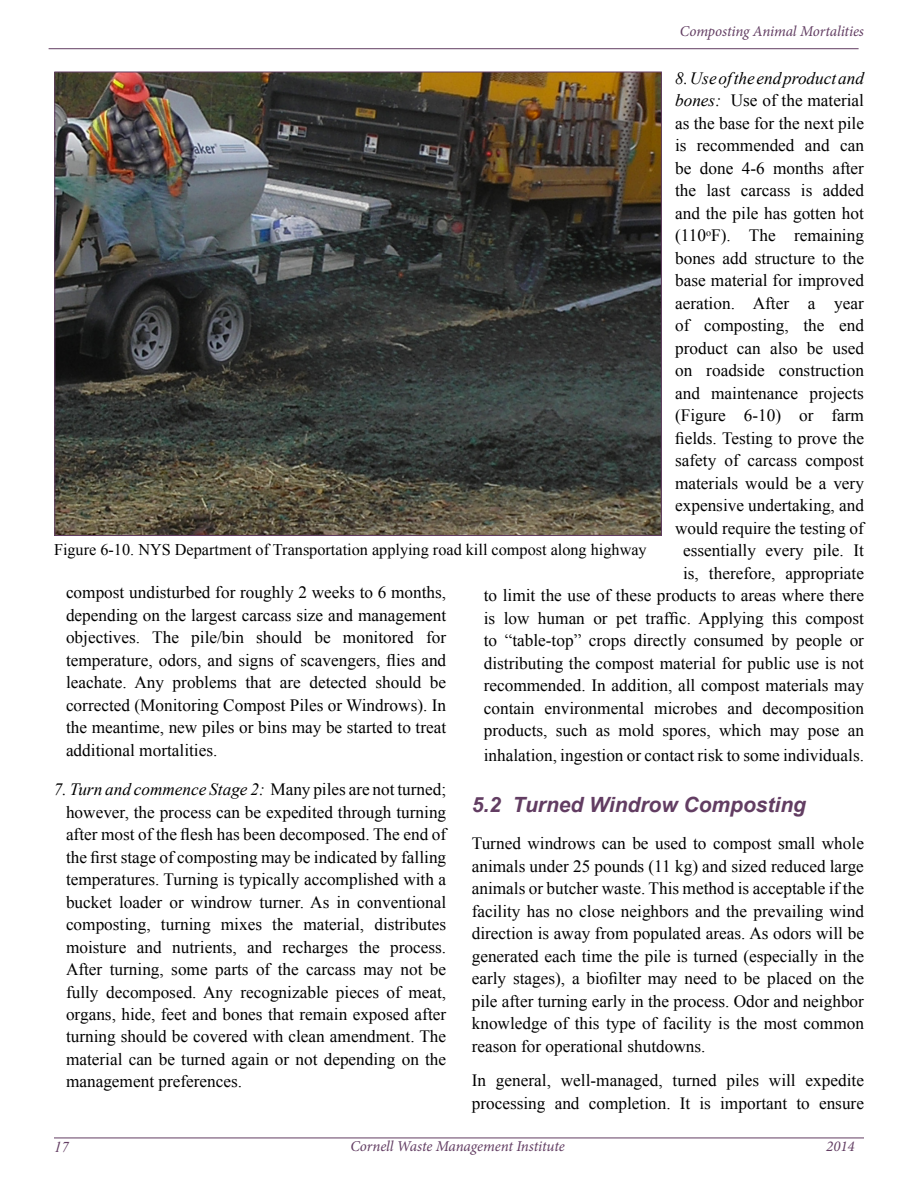
<style>
.page{position:relative;width:918px;height:1188px;background:#fff}
.page>*{position:absolute;margin:0;border:0;box-sizing:border-box;transform-origin:0 0}
.t1{font:italic 700 21px "Arial";color:#623d62}
.t2{font:17.25px/22.5px "Times New Roman";color:#000;text-align:justify}
.t3{font:16.2px "Times New Roman";color:#000}
.t4{font:italic 15px "Minion Pro";letter-spacing:-.01em;color:#623d62}
.t5{font:italic 15px "Times New Roman";color:#623d62}
.s1{font-style:italic}
</style>
<div class="page">
<hr style="left:54px;top:1138px;width:810px;height:1px;background:#623d62">
<hr style="left:49px;top:48px;width:810px;height:1px;background:#623d62">
<img style="left:57px;top:74px;width:603px;height:460px">
<p class="t4" style="left:680px;top:21px;width:186px">Composting Animal Mortalities</p>
<p class="t2" style="left:484px;top:67px;width:382px;text-align:right"><span class="s1">8. Use of the end product and<br>bones:</span> Use of the material<br>as the base for the next pile<br>is recommended and can<br>be done 4-6 months after<br>the last carcass is added<br>and the pile has gotten hot<br>(110<sup>o</sup>F). The remaining<br>bones add structure to the<br>base material for improved<br>aeration. After a year<br>of composting, the end<br>product can also be used<br>on roadside construction<br>and maintenance projects<br>(Figure 6-10) or farm<br>fields. Testing to prove the<br>safety of carcass compost<br>materials would be a very<br>expensive undertaking, and<br>would require the testing of<br>essentially every pile. It<br>is, therefore, appropriate<br>to limit the use of these products to areas where there is low human or pet traffic. Applying this compost to “table-top” crops directly consumed by people or distributing the compost material for public use is not recommended. In addition, all compost materials may contain environmental microbes and decomposition products, such as mold spores, which may pose an</p>
<p class="t2" style="left:484px;top:744px;width:382px">inhalation, ingestion or contact risk to some individuals.</p>
<p class="t1" style="left:472px;top:790px;width:336px">5.2 Turned Windrow Composting</p>
<p class="t2" style="left:472px;top:832px;width:394px">Turned windrows can be used to compost small whole animals under 25 pounds (11 kg) and sized reduced large animals or butcher waste. This method is acceptable if the facility has no close neighbors and the prevailing wind direction is away from populated areas. As odors will be generated each time the pile is turned (especially in the early stages), a biofilter may need to be placed on the pile after turning early in the process. Odor and neighbor knowledge of this type of facility is the most common reason for operational shutdowns.</p>
<p class="t2" style="left:472px;top:1069px;width:394px">In general, well-managed, turned piles will expedite processing and completion. It is important to ensure</p>
<p class="t3" style="left:54px;top:538px;width:594px">Figure 6-10. NYS Department of Transportation applying road kill compost along highway</p>
<p class="t2" style="left:66px;top:581px;width:382px">compost undisturbed for roughly 2 weeks to 6 months, depending on the largest carcass size and management objectives. The pile/bin should be monitored for temperature, odors, and signs of scavengers, flies and leachate. Any problems that are detected should be corrected (Monitoring Compost Piles or Windrows). In the meantime, new piles or bins may be started to treat additional mortalities.</p>
<p class="t2" style="left:66px;top:778px;width:382px;text-indent:-12px"><span class="s1">7. Turn and commence Stage 2:</span> Many piles are not turned; however, the process can be expedited through turning after most of the flesh has been decomposed. The end of the first stage of composting may be indicated by falling temperatures. Turning is typically accomplished with a bucket loader or windrow turner. As in conventional composting, turning mixes the material, distributes moisture and nutrients, and recharges the process.<br>After turning, some parts of the carcass may not be fully decomposed. Any recognizable pieces of meat, organs, hide, feet and bones that remain exposed after turning should be covered with clean amendment. The material can be turned again or not depending on the management preferences.</p>
<p class="t5" style="left:54px;top:1137px;width:16px">17</p>
<p class="t4" style="left:350px;top:1136px;width:216px">Cornell Waste Management Institute</p>
<p class="t4" style="left:826px;top:1136px;width:30px">2014</p>
</div>
